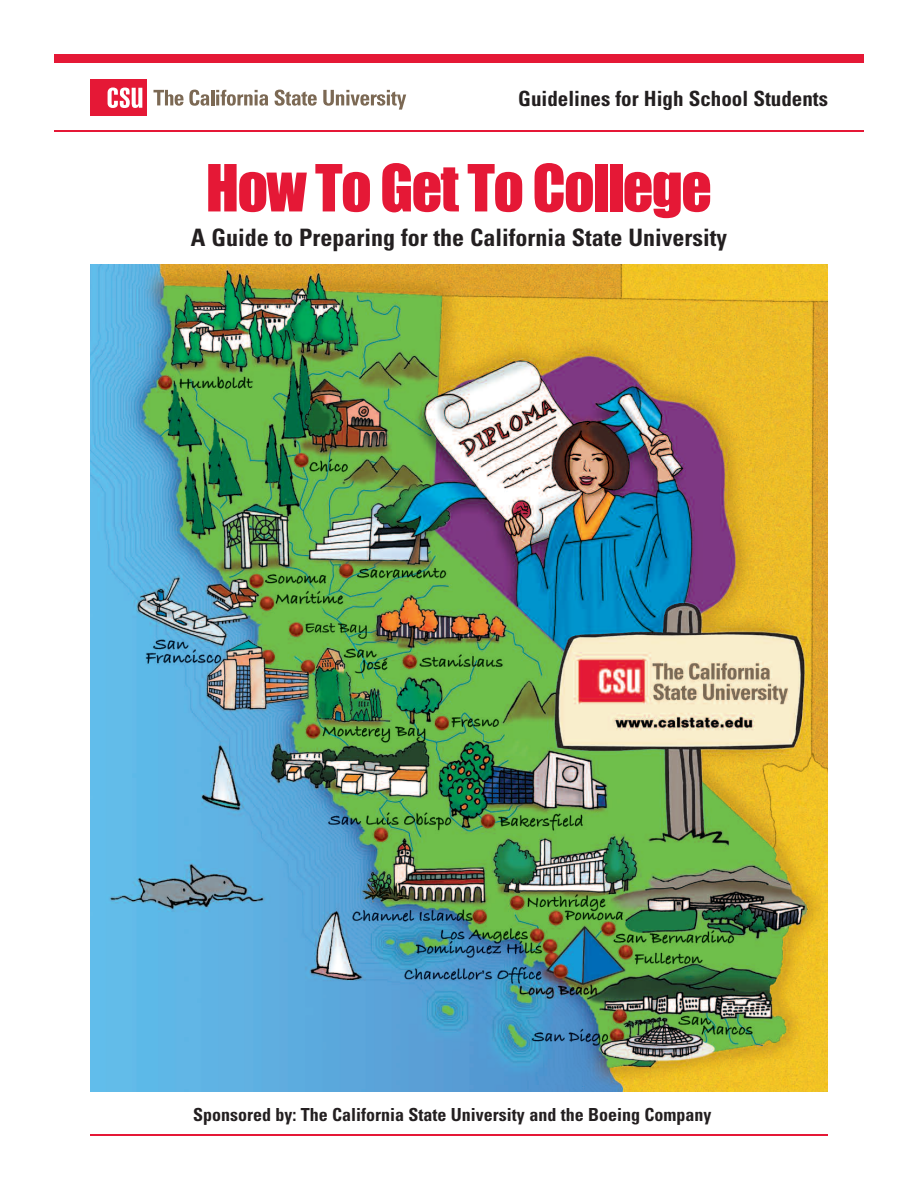
<style>
.page{position:relative;width:918px;height:1188px;background:#fff}
.page>*{position:absolute;margin:0;border:0;box-sizing:border-box;transform-origin:0 0}
.t1{font:60px "Impact";letter-spacing:-.025em;color:#e51836}
.t2{font:700 condensed 24px "Univers";color:#231f20}
.t3{font:700 condensed 21px "Univers";color:#231f20}
.t4{font:700 condensed 18px "Univers";color:#231f20}
</style>
<div class="page">
<img style="left:90px;top:264px;width:738px;height:828px">
<div style="left:54px;top:54px;width:810px;height:9px;background:#e51836"></div>
<div style="left:90px;top:79px;width:57px;height:37px;background:#e51836"></div>
<svg style="left:108px;top:87px;width:34px;height:21px"></svg>
<svg style="left:153px;top:90px;width:56px;height:16px"></svg>
<hr style="left:211px;top:90px;width:3px;height:15px;background:#7c6954">
<svg style="left:216px;top:90px;width:52px;height:16px"></svg>
<svg style="left:274px;top:90px;width:43px;height:16px"></svg>
<svg style="left:323px;top:90px;width:83px;height:20px"></svg>
<hr style="left:54px;top:130px;width:810px;height:2px;background:#e51836">
<hr style="left:90px;top:1134px;width:738px;height:2px;background:#e51836">
<p class="t3" style="left:518px;top:90px;width:311px">Guidelines for High School Students</p>
<h1 class="t1" style="left:206px;top:156px;width:508px">How To Get To College</h1>
<h2 class="t2" style="left:191px;top:228px;width:538px">A Guide to Preparing for the California State University</h2>
<p class="t4" style="left:193px;top:1108px;width:520px">Sponsored by: The California State University and the Boeing Company</p>
</div>
